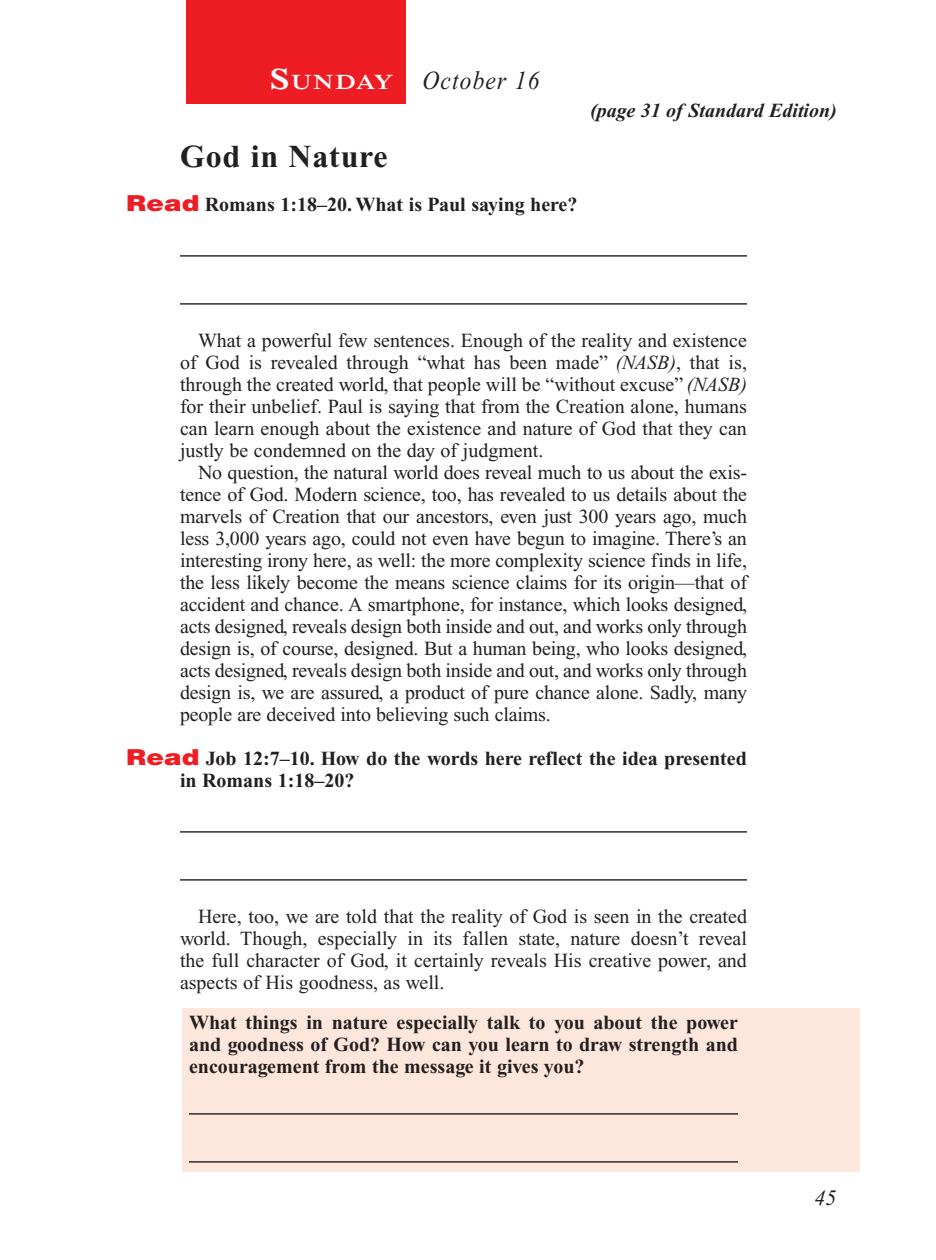
<style>
.page{position:relative;width:936px;height:1260px;background:#fff}
.page>*{position:absolute;margin:0;border:0;box-sizing:border-box;transform-origin:0 0}
.Head{font:700 32px "Times New Roman PS Std";letter-spacing:.025em;color:#231f20}
.Lesson_Dates{font:italic 26px "Times New Roman PS Std";letter-spacing:.05em;color:#231f20;scale:.9 1}
.PageNumbers{font:italic 22px "Times New Roman PS Std";color:#231f20}
.Daily_Header{font:600 21px "Times NRMT Std";letter-spacing:.045em;color:#fff;scale:1.1 1}
.Body{font:20px/22px "Times New Roman PS Std";color:#231f20;text-align:justify}
.x-screened_box-text{font:700 20px/22px "Times New Roman PS Std";color:#231f20;text-align:justify}
.Question{font:700 20px/22px "Times New Roman PS Std";color:#231f20}
.Question_NO_SB{font:700 20px "Times New Roman PS Std";color:#231f20}
.Page_from_SE{font:italic 700 20px "Times New Roman PS Std";color:#231f20}
.s1{font-size:30px}
.s2{font-family:"Helvetica LT Std";font-weight:900;font-size:22px;color:#ee1d23}
.s3{font-style:italic}
</style>
<div class="page">
<div style="left:186px;top:0;width:220px;height:103px;background:#ee1d23"></div>
<div style="left:182px;top:1008px;width:677px;height:164px;background:#fde7dc"></div>
<hr style="left:180px;top:255px;width:567px;height:2px;background:#231f20">
<hr style="left:180px;top:303px;width:567px;height:2px;background:#231f20">
<hr style="left:180px;top:831px;width:567px;height:2px;background:#231f20">
<hr style="left:180px;top:879px;width:567px;height:2px;background:#231f20">
<hr style="left:189px;top:1113px;width:549px;height:2px;background:#231f20">
<hr style="left:189px;top:1161px;width:549px;height:2px;background:#231f20">
<p class="Daily_Header" style="left:270px;top:70px;width:114px"><span class="s1">S</span>UNDAY</p>
<p class="Lesson_Dates" style="left:422px;top:66px;width:132px">October 16</p>
<p class="Head" style="left:180px;top:138px;width:209px">God in Nature</p>
<p class="Question_NO_SB" style="left:126px;top:193px;width:453px"><span class="s2">Read</span> Romans 1:18–20. What is Paul saying here?</p>
<p class="Page_from_SE" style="left:590px;top:100px;width:248px">(page 31 of Standard Edition)</p>
<p class="Body" style="left:180px;top:329px;width:569px;text-indent:18px">What a powerful few sentences. Enough of the reality and existence of God is revealed through “what has been made” <span class="s3">(NASB)</span>, that is, through the created world, that people will be “without excuse” <span class="s3">(NASB) </span>for their unbelief. Paul is saying that from the Creation alone, humans can learn enough about the existence and nature of God that they can justly be condemned on the day of judgment.</p>
<p class="Body" style="left:180px;top:461px;width:569px;text-indent:18px">No question, the natural world does reveal much to us about the exis&shy;tence of God. Modern science, too, has revealed to us details about the marvels of Creation that our ancestors, even just 300 years ago, much less 3,000 years ago, could not even have begun to imagine. There’s an interesting irony here, as well: the more complexity science finds in life, the less likely become the means science claims for its origin—that of accident and chance. A smartphone, for instance, which looks designed, acts designed, reveals design both inside and out, and works only through design is, of course, designed. But a human being, who looks designed, acts designed, reveals design both inside and out, and works only through design is, we are assured, a product of pure chance alone. Sadly, many people are deceived into believing such claims.</p>
<p class="Question" style="left:180px;top:747px;width:568px;text-indent:-54px"><span class="s2">Read</span> Job 12:7–10. How do the words here reflect the idea presented in Romans 1:18–20?</p>
<p class="Body" style="left:180px;top:905px;width:569px;text-indent:18px">Here, too, we are told that the reality of God is seen in the created world. Though, especially in its fallen state, nature doesn’t reveal the full character of God, it certainly reveals His creative power, and aspects of His goodness, as well.</p>
<p class="x-screened_box-text" style="left:189px;top:1011px;width:551px">What things in nature especially talk to you about the power and goodness of God? How can you learn to draw strength and encouragement from the message it gives you?</p>
<p class="PageNumbers" style="left:815px;top:1186px;width:23px">45</p>
</div>
